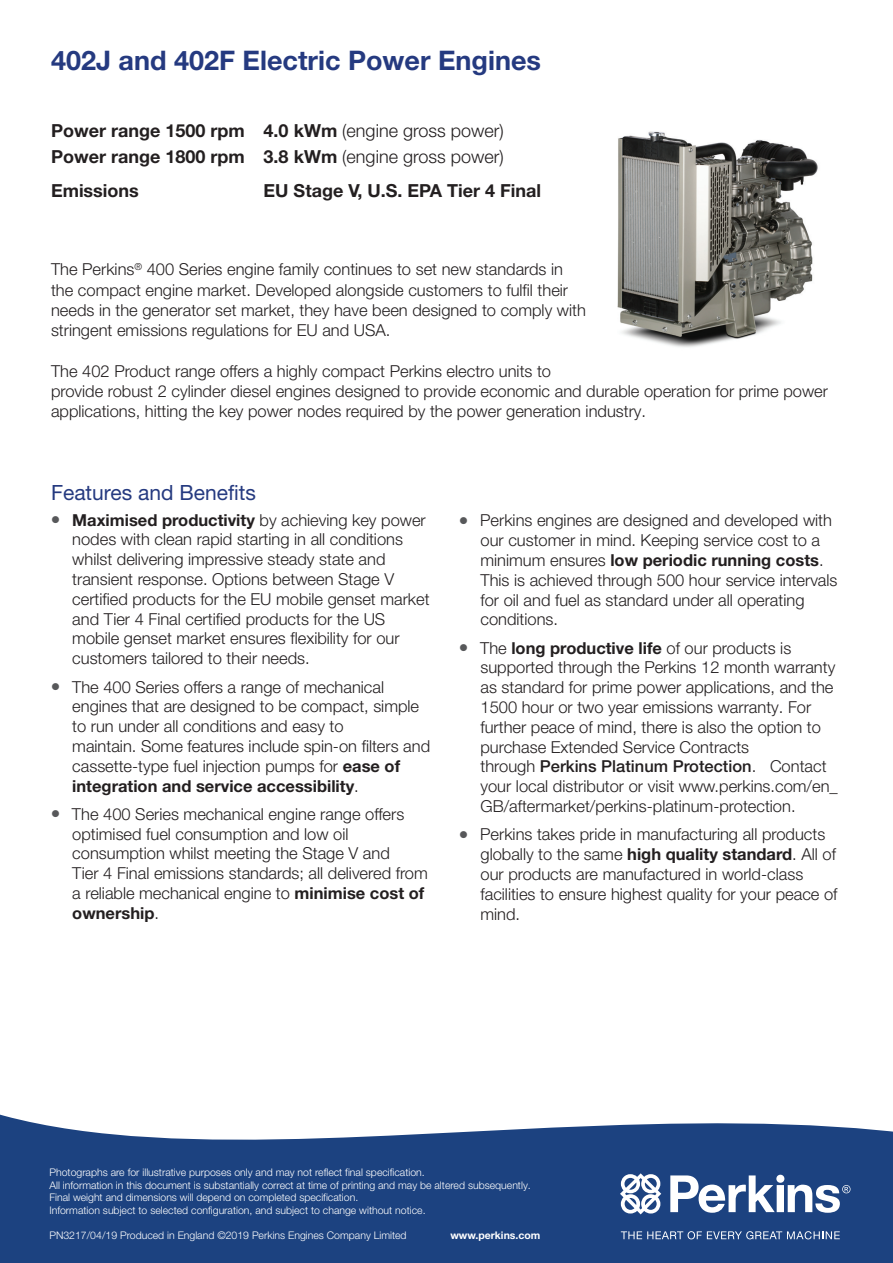
<style>
.page{position:relative;width:893px;height:1263px;background:#fff}
.page>*{position:absolute;margin:0;border:0;box-sizing:border-box;transform-origin:0 0}
.t1{font:700 27px "Helvetica Neue LT Pro";color:#253a80}
.t2{font:21px "Helvetica Neue LT Pro";color:#253a80}
.t3{font:700 18px/25.8px "Helvetica Neue LT Pro";color:#231f20}
.t4{font:300 16.5px/19.8px "Helvetica Neue LT Pro";color:#231f20}
.t5{font:300 10.5px/12.6px "Helvetica Neue LT Pro";color:#fff}
.t6{font:700 10.5px "Helvetica Neue LT Pro";color:#fff}
.s1{font-weight:300}
.s2{color:#57585a}
.s3{font-weight:700}
.s4{font-weight:500}
</style>
<div class="page">
<svg style="left:0;top:1114px;width:893px;height:149px;background:#37588f"></svg>
<svg style="left:621px;top:1231px;width:219px;height:8px;background:#5b77a3"></svg>
<svg style="left:620px;top:1173px;width:41px;height:41px"></svg>
<svg style="left:670px;top:1175px;width:180px;height:38px"></svg>
<img style="left:617px;top:131px;width:201px;height:216px">
<h1 class="t1" style="left:51px;top:44px;width:492px">402J and 402F Electric Power Engines</h1>
<p class="t3" style="left:51px;top:117px;width:454px">Power range 1500 rpm 4.0 kWm <span class="s1">(engine gross power)<br></span>Power range 1800 rpm 3.8 kWm <span class="s1">(engine gross power)</span></p>
<p class="t3" style="left:51px;top:178px;width:89px">Emissions</p>
<p class="t3" style="left:264px;top:178px;width:279px">EU Stage V, U.S. EPA Tier 4 Final</p>
<p class="t4" style="left:51px;top:259px;width:536px;line-height:20.2px">The Perkins<sup>®</sup> 400 Series engine family continues to set new standards in the compact engine market. Developed alongside customers to fulfil their needs in the generator set market, they have been designed to comply with stringent emissions regulations for EU and USA.</p>
<p class="t4" style="left:51px;top:360px;width:778px;line-height:20.2px">The 402 Product range offers a highly compact Perkins electro units to<br>provide robust 2 cylinder diesel engines designed to provide economic and durable operation for prime power applications, hitting the key power nodes required by the power generation industry.</p>
<p class="t2" style="left:51px;top:479px;width:206px">Features and Benefits</p>
<p class="t4" style="left:72px;top:509px;width:359px;text-indent:-21px"><span class="s2">●</span> <span class="s3">Maximised productivity</span> by achieving key power nodes with clean rapid starting in all conditions whilst delivering impressive steady state and transient response. Options between Stage V certified products for the EU mobile genset market and Tier 4 Final certified products for the US mobile genset market ensures flexibility for our customers tailored to their needs.</p>
<p class="t4" style="left:72px;top:676px;width:359px;text-indent:-21px"><span class="s2">●</span> The 400 Series offers a range of mechanical engines that are designed to be compact, simple to run under all conditions and easy to<br>maintain. Some features include spin-on filters and cassette-type fuel injection pumps for <span class="s3">ease of integration and service accessibility</span>.</p>
<p class="t4" style="left:72px;top:804px;width:357px;text-indent:-21px"><span class="s2">●</span> The 400 Series mechanical engine range offers optimised fuel consumption and low oil consumption whilst meeting the Stage V and<br>Tier 4 Final emissions standards; all delivered from a reliable mechanical engine to <span class="s3">minimise cost of ownership</span>.</p>
<p class="t4" style="left:480px;top:510px;width:358px;text-indent:-21px"><span class="s2">●</span> Perkins engines are designed and developed with our customer in mind. Keeping service cost to a minimum ensures <span class="s3">low periodic running costs</span>.<br>This is achieved through 500 hour service intervals for oil and fuel as standard under all operating conditions.</p>
<p class="t4" style="left:480px;top:637px;width:359px;text-indent:-21px"><span class="s2">●</span> The <span class="s3">long productive life</span> of our products is supported through the Perkins 12 month warranty as standard for prime power applications, and the 1500 hour or two year emissions warranty. For further peace of mind, there is also the option to purchase Extended Service Contracts<br>through <span class="s4">Perkins Platinum Protection</span>. Contact your local distributor or visit www.perkins.com/en_ GB/aftermarket/perkins-platinum-protection.</p>
<p class="t4" style="left:480px;top:824px;width:358px;text-indent:-21px"><span class="s2">●</span> Perkins takes pride in manufacturing all products globally to the same <span class="s3">high quality standard</span>. All of our products are manufactured in world-class facilities to ensure highest quality for your peace of mind.</p>
<p class="t5" style="left:49px;top:1166px;width:483px">Photographs are for illustrative purposes only and may not reflect final specification.<br>All information in this document is substantially correct at time of printing and may be altered subsequently.<br>Final weight and dimensions will depend on completed specification.<br>Information subject to selected configuration, and subject to change without notice.</p>
<p class="t5" style="left:49px;top:1229px;width:359px">PN3217/04/19 Produced in England ©2019 Perkins Engines Company Limited</p>
<p class="t6" style="left:450px;top:1229px;width:91px">www.perkins.com</p>
</div>
